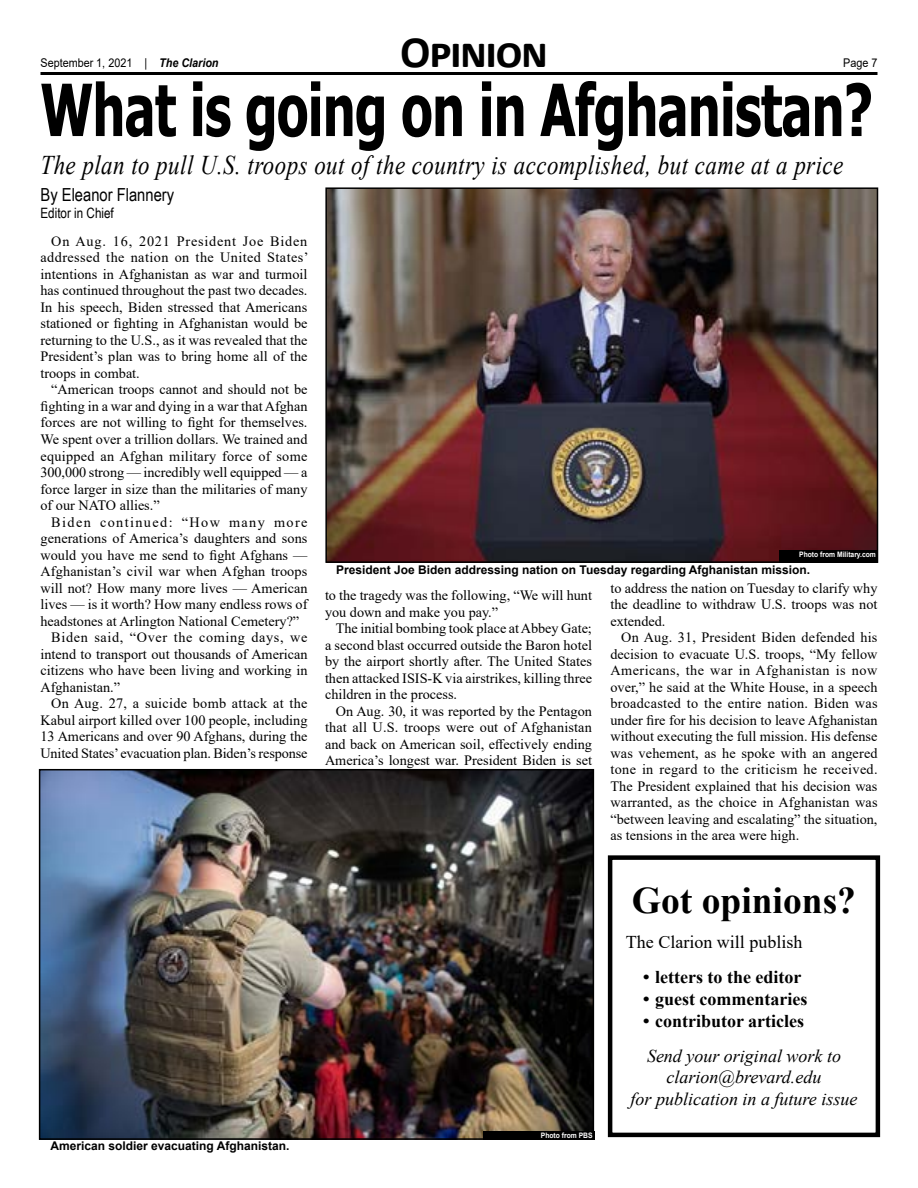
<style>
.page{position:relative;width:918px;height:1188px;background:#fff}
.page>*{position:absolute;margin:0;border:0;box-sizing:border-box;transform-origin:0 0}
.t1{font:700 72px "Tahoma";letter-spacing:-.01em;color:#000;scale:.71 1}
.t2{font:700 45px "Calibri";letter-spacing:-.035em;color:#000}
.t3{font:700 37.5px "Times New Roman";color:#000}
.t4{font:italic 27px "Times New Roman";letter-spacing:.02em;color:#000;scale:.85 1}
.t5{font:italic 18px/21.6px "Times New Roman";color:#000;text-align:center}
.t6{font:700 18px "Times New Roman";color:#000}
.t7{font:18px "Times New Roman";color:#000}
.t8{font:18px "Arial Narrow";color:#000}
.t9{font:14.25px/16.5px "Times New Roman";color:#000;text-align:justify}
.t10{font:14.25px "Times New Roman";letter-spacing:.02em;color:#000}
.t11{font:14.25px "Times New Roman";letter-spacing:.045em;color:#000}
.t12{font:14.25px "Times New Roman";letter-spacing:.095em;color:#000}
.t13{font:14.25px "Arial Narrow";color:#000}
.t14{font:700 12px "Arial";color:#000}
.t15{font:12px "Arial";color:#000;scale:.9 1}
.t16{font:700 7.5px "Arial";color:#fff;scale:.9 1}
.s1{font-weight:700;font-style:italic}
</style>
<div class="page">
<hr style="left:40px;top:72px;width:838px;height:3px;background:#000">
<img style="left:328px;top:190px;width:547px;height:370px">
<div style="left:325px;top:187px;width:553px;height:376px;border:2px solid #000"></div>
<img style="left:42px;top:772px;width:549px;height:365px">
<div style="left:39px;top:769px;width:555px;height:371px;border:2px solid #000"></div>
<div style="left:483px;top:1131px;width:111px;height:9px;background:#000"></div>
<div style="left:779px;top:550px;width:99px;height:13px;background:#000"></div>
<div style="left:608px;top:855px;width:272px;height:282px;border:4px solid #000"></div>
<h2 class="t2" style="left:400px;top:20px;width:149px">Opinion</h2>
<p class="t15" style="left:40px;top:55px;width:199px">September 1, 2021 | <span class="s1">The Clarion</span></p>
<p class="t15" style="left:843px;top:55px;width:40px">Page 7</p>
<h1 class="t1" style="left:40px;top:59px;width:1174px">What is going on in Afghanistan?</h1>
<h3 class="t4" style="left:40px;top:147px;width:946px">The plan to pull U.S. troops out of the country is accomplished, but came at a price</h3>
<p class="t8" style="left:40px;top:182px;width:135px">By Eleanor Flannery</p>
<p class="t13" style="left:40px;top:202px;width:75px">Editor in Chief</p>
<p class="t9" style="left:40px;top:233px;width:270px;text-indent:11px">On Aug. 16, 2021 President Joe Biden addressed the nation on the United States’ intentions in Afghanistan as war and turmoil has continued throughout the past two decades.<br>In his speech, Biden stressed that Americans stationed or fighting in Afghanistan would be returning to the U.S., as it was revealed that the President’s plan was to bring home all of the troops in combat.</p>
<p class="t9" style="left:40px;top:381px;width:269px;text-indent:11px">“American troops cannot and should not be fighting in a war and dying in a war that Afghan forces are not willing to fight for themselves.<br>We spent over a trillion dollars. We trained and equipped an Afghan military force of some 300,000 strong — incredibly well equipped — a force larger in size than the militaries of many of our NATO allies.”</p>
<p class="t12" style="left:51px;top:512px;width:258px">Biden continued: “How many more</p>
<p class="t9" style="left:40px;top:530px;width:268px">generations of America’s daughters and sons</p>
<p class="t9" style="left:40px;top:546px;width:268px">would you have me send to fight Afghans —</p>
<p class="t9" style="left:40px;top:563px;width:268px">Afghanistan’s civil war when Afghan troops</p>
<p class="t9" style="left:40px;top:579px;width:269px">will not? How many more lives — American</p>
<p class="t9" style="left:40px;top:596px;width:268px">lives — is it worth? How many endless rows of</p>
<p class="t9" style="left:40px;top:612px;width:260px">headstones at Arlington National Cemetery?”</p>
<p class="t11" style="left:51px;top:627px;width:258px">Biden said, “Over the coming days, we</p>
<p class="t9" style="left:40px;top:645px;width:269px">intend to transport out thousands of American</p>
<p class="t9" style="left:40px;top:662px;width:269px">citizens who have been living and working in</p>
<p class="t9" style="left:40px;top:678px;width:81px">Afghanistan.”</p>
<p class="t10" style="left:51px;top:693px;width:258px">On Aug. 27, a suicide bomb attack at the</p>
<p class="t9" style="left:40px;top:711px;width:269px">Kabul airport killed over 100 people, including</p>
<p class="t9" style="left:40px;top:728px;width:269px">13 Americans and over 90 Afghans, during the</p>
<p class="t9" style="left:40px;top:744px;width:269px">United States’ evacuation plan. Biden’s response</p>
<p class="t16" style="left:799px;top:549px;width:87px">Photo from Military.com</p>
<p class="t14" style="left:336px;top:561px;width:476px">President Joe Biden addressing nation on Tuesday regarding Afghanistan mission.</p>
<p class="t9" style="left:611px;top:580px;width:269px">to address the nation on Tuesday to clarify why the deadline to withdraw U.S. troops was not extended.</p>
<p class="t9" style="left:611px;top:629px;width:269px;text-indent:11px">On Aug. 31, President Biden defended his decision to evacuate U.S. troops, “My fellow Americans, the war in Afghanistan is now over,” he said at the White House, in a speech broadcasted to the entire nation. Biden was under fire for his decision to leave Afghanistan without executing the full mission. His defense was vehement, as he spoke with an angered tone in regard to the criticism he received.<br>The President explained that his decision was warranted, as the choice in Afghanistan was “between leaving and escalating” the situation, as tensions in the area were high.</p>
<p class="t9" style="left:325px;top:587px;width:268px">to the tragedy was the following, “We will hunt you down and make you pay.”</p>
<p class="t9" style="left:325px;top:620px;width:269px;text-indent:11px">The initial bombing took place at Abbey Gate; a second blast occurred outside the Baron hotel by the airport shortly after. The United States then attacked ISIS-K via airstrikes, killing three children in the process.</p>
<p class="t9" style="left:325px;top:702px;width:269px;text-indent:11px">On Aug. 30, it was reported by the Pentagon that all U.S. troops were out of Afghanistan and back on American soil, effectively ending America’s longest war. President Biden is set</p>
<p class="t14" style="left:50px;top:1137px;width:240px">American soldier evacuating Afghanistan.</p>
<p class="t16" style="left:541px;top:1130px;width:59px">Photo from PBS</p>
<h3 class="t3" style="left:632px;top:874px;width:226px">Got opinions?</h3>
<p class="t7" style="left:626px;top:929px;width:178px">The Clarion will publish</p>
<p class="t6" style="left:643px;top:964px;width:160px">• letters to the editor</p>
<p class="t6" style="left:643px;top:986px;width:166px">• guest commentaries</p>
<p class="t6" style="left:643px;top:1007px;width:163px">• contributor articles</p>
<p class="t5" style="left:631px;top:1044px;width:228px">Send your original work to clarion@brevard.edu<br>for publication in a future issue</p>
</div>
